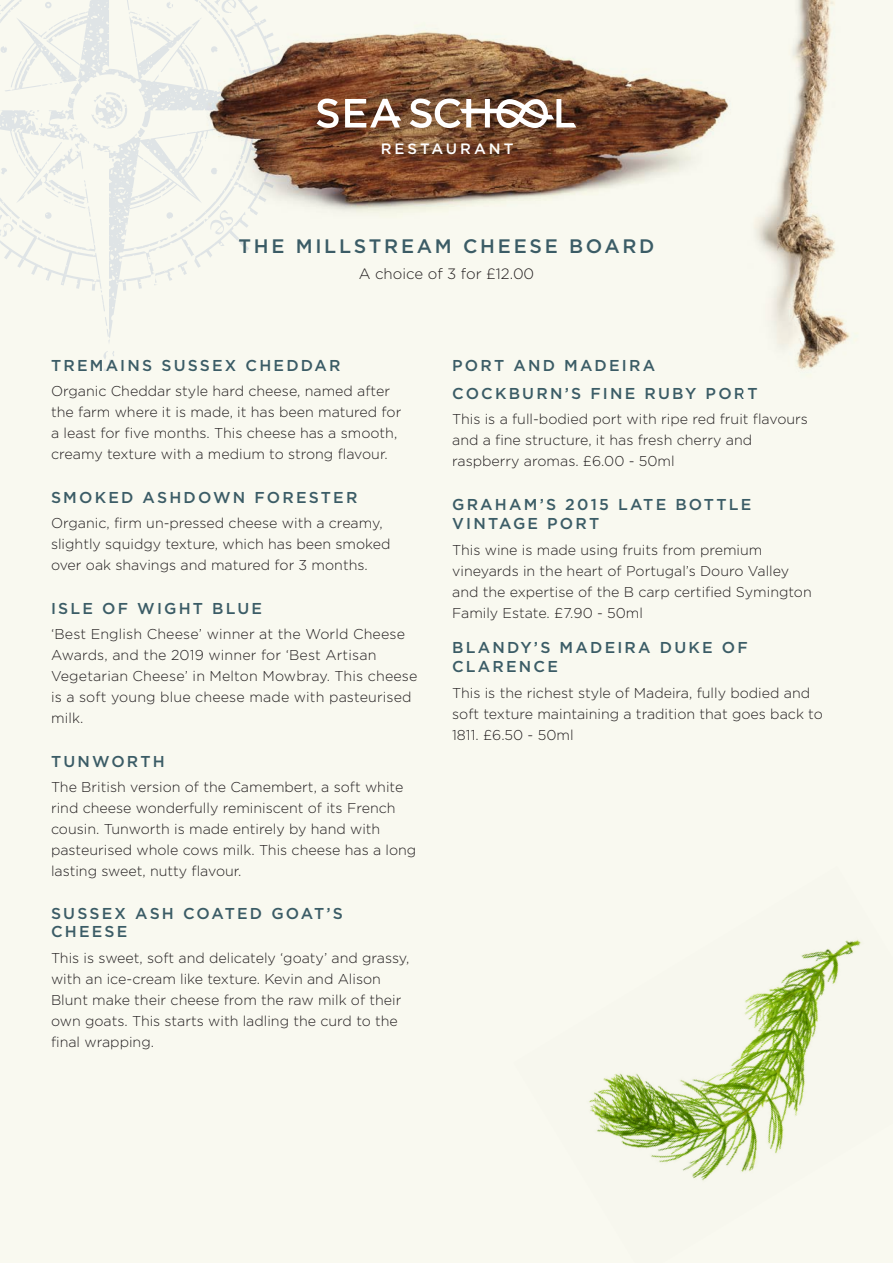
<style>
.page{position:relative;width:893px;height:1263px;background:#f9f9f0}
.page>*{position:absolute;margin:0;border:0;box-sizing:border-box;transform-origin:0 0}
.t1{font:500 19.5px "Gotham";letter-spacing:.14em;color:#3b5c66}
.t2{font:500 15.75px/19.5px "Gotham";letter-spacing:.14em;color:#3b5c66}
.t3{font:300 15px "Gotham";color:#231f20}
.t4{font:500 15px "Gotham";letter-spacing:.2em;color:#fff}
.t5{font:300 14.25px/21px "Gotham";color:#231f20}
</style>
<div class="page">
<img style="left:589px;top:939px;width:273px;height:242px">
<svg style="left:0;top:0;width:249px;height:371px"></svg>
<img style="left:196px;top:0;width:533px;height:245px">
<img style="left:755px;top:0;width:95px;height:370px">
<svg style="left:317px;top:99px;width:22px;height:29px"></svg>
<svg style="left:410px;top:98px;width:166px;height:30px"></svg>
<svg style="left:345px;top:99px;width:56px;height:28px"></svg>
<p class="t4" style="left:381px;top:141px;width:134px">RESTAURANT</p>
<p class="t1" style="left:238px;top:235px;width:418px">THE MILLSTREAM CHEESE BOARD</p>
<p class="t3" style="left:359px;top:266px;width:177px">A choice of 3 for £12.00</p>
<p class="t2" style="left:51px;top:355px;width:291px">TREMAINS SUSSEX CHEDDAR</p>
<p class="t5" style="left:51px;top:381px;width:352px">Organic Cheddar style hard cheese, named after the farm where it is made, it has been matured for a least for five months. This cheese has a smooth, creamy texture with a medium to strong flavour.</p>
<p class="t2" style="left:51px;top:487px;width:308px">SMOKED ASHDOWN FORESTER</p>
<p class="t5" style="left:51px;top:512px;width:341px">Organic, firm un-pressed cheese with a creamy, slightly squidgy texture, which has been smoked over oak shavings and matured for 3 months.</p>
<p class="t2" style="left:51px;top:598px;width:213px">ISLE OF WIGHT BLUE</p>
<p class="t5" style="left:51px;top:623px;width:368px">‘Best English Cheese’ winner at the World Cheese Awards, and the 2019 winner for ‘Best Artisan Vegetarian Cheese’ in Melton Mowbray. This cheese is a soft young blue cheese made with pasteurised milk.</p>
<p class="t2" style="left:51px;top:751px;width:115px">TUNWORTH</p>
<p class="t5" style="left:51px;top:776px;width:367px">The British version of the Camembert, a soft white rind cheese wonderfully reminiscent of its French cousin. Tunworth is made entirely by hand with pasteurised whole cows milk. This cheese has a long lasting sweet, nutty flavour.</p>
<p class="t2" style="left:51px;top:904px;width:293px;line-height:18px">SUSSEX ASH COATED GOAT’S<br>CHEESE</p>
<p class="t5" style="left:51px;top:947px;width:360px">This is sweet, soft and delicately ‘goaty’ and grassy, with an ice-cream like texture. Kevin and Alison Blunt make their cheese from the raw milk of their own goats. This starts with ladling the curd to the final wrapping.</p>
<p class="t2" style="left:452px;top:355px;width:204px">PORT AND MADEIRA</p>
<p class="t2" style="left:452px;top:383px;width:307px">COCKBURN’S FINE RUBY PORT</p>
<p class="t5" style="left:452px;top:409px;width:357px">This is a full-bodied port with ripe red fruit flavours and a fine structure, it has fresh cherry and raspberry aromas. £6.00 - 50ml</p>
<p class="t2" style="left:452px;top:494px;width:301px">GRAHAM’S 2015 LATE BOTTLE<br>VINTAGE PORT</p>
<p class="t5" style="left:452px;top:539px;width:361px">This wine is made using fruits from premium vineyards in the heart of Portugal’s Douro Valley and the expertise of the B carp certified Symington Family Estate. £7.90 - 50ml</p>
<p class="t2" style="left:452px;top:637px;width:297px">BLANDY’S MADEIRA DUKE OF<br>CLARENCE</p>
<p class="t5" style="left:452px;top:682px;width:372px">This is the richest style of Madeira, fully bodied and soft texture maintaining a tradition that goes back to<br>1811. £6.50 - 50ml</p>
</div>
